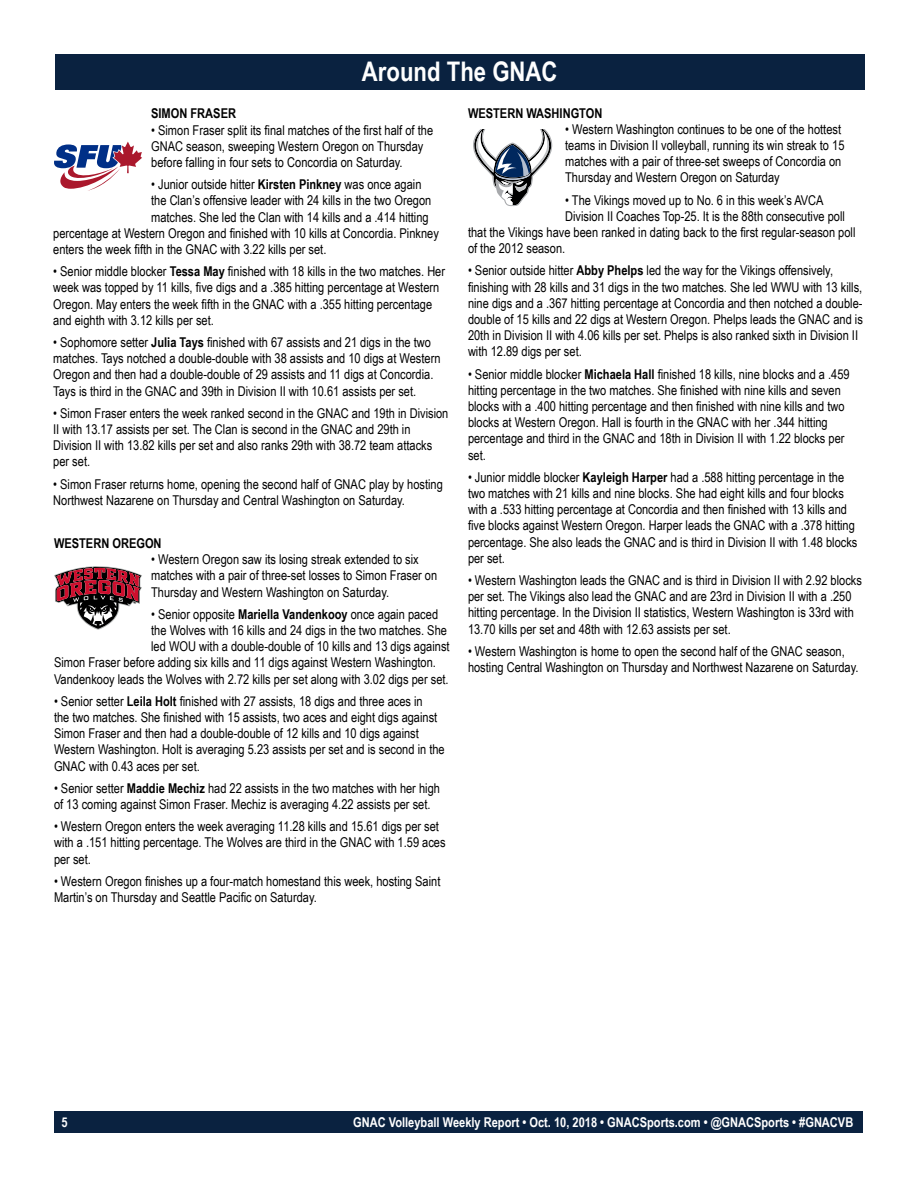
<style>
.page{position:relative;width:918px;height:1188px;background:#fff}
.page>*{position:absolute;margin:0;border:0;box-sizing:border-box;transform-origin:0 0}
.t1{font:700 27px "Arial Narrow";color:#fff}
.t2{font:13.5px/16.2px "Arial Narrow";color:#000}
.t3{font:700 13.5px "Arial Narrow";color:#fff}
.t4{font:700 13.5px "Arial Narrow";color:#000}
.s1{font-weight:700}
</style>
<div class="page">
<div style="left:55px;top:1111px;width:808px;height:22px;background:#0a2240"></div>
<div style="left:55px;top:54px;width:810px;height:36px;background:#0a2240"></div>
<svg style="left:54px;top:142px;width:88px;height:49px"></svg>
<svg style="left:54px;top:566px;width:88px;height:64px"></svg>
<svg style="left:473px;top:130px;width:80px;height:76px"></svg>
<h1 class="t1" style="left:362px;top:51px;width:197px">Around The GNAC</h1>
<p class="t4" style="left:151px;top:103px;width:86px">SIMON FRASER</p>
<p class="t2" style="left:151px;top:121px;width:283px">• Simon Fraser split its final matches of the first half of the<br>GNAC season, sweeping Western Oregon on Thursday before falling in four sets to Concordia on Saturday.</p>
<p class="t2" style="left:151px;top:176px;width:272px">• Junior outside hitter <span class="s1">Kirsten Pinkney</span> was once again</p>
<p class="t2" style="left:151px;top:192px;width:282px">the Clan’s offensive leader with 24 kills in the two Oregon</p>
<p class="t2" style="left:151px;top:208px;width:279px">matches. She led the Clan with 14 kills and a .414 hitting</p>
<p class="t2" style="left:53px;top:224px;width:387px">percentage at Western Oregon and finished with 10 kills at Concordia. Pinkney</p>
<p class="t2" style="left:53px;top:241px;width:275px">enters the week fifth in the GNAC with 3.22 kills per set.</p>
<p class="t2" style="left:53px;top:263px;width:393px">• Senior middle blocker <span class="s1">Tessa May</span> finished with 18 kills in the two matches. Her week was topped by 11 kills, five digs and a .385 hitting percentage at Western Oregon. May enters the week fifth in the GNAC with a .355 hitting percentage and eighth with 3.12 kills per set.</p>
<p class="t2" style="left:53px;top:334px;width:389px">• Sophomore setter <span class="s1">Julia Tays</span> finished with 67 assists and 21 digs in the two matches. Tays notched a double-double with 38 assists and 10 digs at Western Oregon and then had a double-double of 29 assists and 11 digs at Concordia.<br>Tays is third in the GNAC and 39th in Division II with 10.61 assists per set.</p>
<p class="t2" style="left:53px;top:404px;width:397px">• Simon Fraser enters the week ranked second in the GNAC and 19th in Division II with 13.17 assists per set. The Clan is second in the GNAC and 29th in Division II with 13.82 kills per set and also ranks 29th with 38.72 team attacks per set.</p>
<p class="t2" style="left:53px;top:475px;width:391px">• Simon Fraser returns home, opening the second half of GNAC play by hosting<br>Northwest Nazarene on Thursday and Central Washington on Saturday.</p>
<p class="t4" style="left:54px;top:533px;width:109px">WESTERN OREGON</p>
<p class="t2" style="left:151px;top:551px;width:288px">• Western Oregon saw its losing streak extended to six matches with a pair of three-set losses to Simon Fraser on<br>Thursday and Western Washington on Saturday.</p>
<p class="t2" style="left:151px;top:605px;width:288px">• Senior opposite <span class="s1">Mariella Vandenkooy</span> once again paced</p>
<p class="t2" style="left:151px;top:622px;width:297px">the Wolves with 16 kills and 24 digs in the two matches. She</p>
<p class="t2" style="left:151px;top:638px;width:300px">led WOU with a double-double of 10 kills and 13 digs against</p>
<p class="t2" style="left:54px;top:654px;width:383px">Simon Fraser before adding six kills and 11 digs against Western Washington.</p>
<p class="t2" style="left:54px;top:670px;width:396px">Vandenkooy leads the Wolves with 2.72 kills per set along with 3.02 digs per set.</p>
<p class="t2" style="left:54px;top:692px;width:392px">• Senior setter <span class="s1">Leila Holt</span> finished with 27 assists, 18 digs and three aces in<br>the two matches. She finished with 15 assists, two aces and eight digs against Simon Fraser and then had a double-double of 12 kills and 10 digs against Western Washington. Holt is averaging 5.23 assists per set and is second in the GNAC with 0.43 aces per set.</p>
<p class="t2" style="left:54px;top:779px;width:388px">• Senior setter <span class="s1">Maddie Mechiz</span> had 22 assists in the two matches with her high of 13 coming against Simon Fraser. Mechiz is averaging 4.22 assists per set.</p>
<p class="t2" style="left:54px;top:818px;width:393px">• Western Oregon enters the week averaging 11.28 kills and 15.61 digs per set with a .151 hitting percentage. The Wolves are third in the GNAC with 1.59 aces per set.</p>
<p class="t2" style="left:54px;top:872px;width:388px">• Western Oregon finishes up a four-match homestand this week, hosting Saint<br>Martin’s on Thursday and Seattle Pacific on Saturday.</p>
<p class="t4" style="left:468px;top:103px;width:136px">WESTERN WASHINGTON</p>
<p class="t2" style="left:565px;top:120px;width:281px">• Western Washington continues to be one of the hottest teams in Division II volleyball, running its win streak to 15 matches with a pair of three-set sweeps of Concordia on Thursday and Western Oregon on Saturday</p>
<p class="t2" style="left:565px;top:191px;width:260px">• The Vikings moved up to No. 6 in this week’s AVCA</p>
<p class="t2" style="left:565px;top:207px;width:281px">Division II Coaches Top-25. It is the 88th consecutive poll</p>
<p class="t2" style="left:468px;top:224px;width:389px">that the Vikings have been ranked in dating back to the first regular-season poll</p>
<p class="t2" style="left:468px;top:240px;width:99px">of the 2012 season.</p>
<p class="t2" style="left:468px;top:262px;width:396px">• Senior outside hitter <span class="s1">Abby Phelps</span> led the way for the Vikings offensively, finishing with 28 kills and 31 digs in the two matches. She led WWU with 13 kills, nine digs and a .367 hitting percentage at Concordia and then notched a double&shy;double of 15 kills and 22 digs at Western Oregon. Phelps leads the GNAC and is 20th in Division II with 4.06 kills per set. Phelps is also ranked sixth in Division II with 12.89 digs per set.</p>
<p class="t2" style="left:468px;top:365px;width:383px">• Senior middle blocker <span class="s1">Michaela Hall</span> finished 18 kills, nine blocks and a .459 hitting percentage in the two matches. She finished with nine kills and seven blocks with a .400 hitting percentage and then finished with nine kills and two blocks at Western Oregon. Hall is fourth in the GNAC with her .344 hitting percentage and third in the GNAC and 18th in Division II with 1.22 blocks per set.</p>
<p class="t2" style="left:468px;top:468px;width:391px">• Junior middle blocker <span class="s1">Kayleigh Harper</span> had a .588 hitting percentage in the two matches with 21 kills and nine blocks. She had eight kills and four blocks with a .533 hitting percentage at Concordia and then finished with 13 kills and five blocks against Western Oregon. Harper leads the GNAC with a .378 hitting percentage. She also leads the GNAC and is third in Division II with 1.48 blocks per set.</p>
<p class="t2" style="left:468px;top:572px;width:395px">• Western Washington leads the GNAC and is third in Division II with 2.92 blocks per set. The Vikings also lead the GNAC and are 23rd in Division II with a .250 hitting percentage. In the Division II statistics, Western Washington is 33rd with 13.70 kills per set and 48th with 12.63 assists per set.</p>
<p class="t2" style="left:468px;top:642px;width:392px">• Western Washington is home to open the second half of the GNAC season, hosting Central Washington on Thursday and Northwest Nazarene on Saturday.</p>
<p class="t3" style="left:61px;top:1112px;width:8px">5</p>
<p class="t3" style="left:353px;top:1112px;width:502px">GNAC Volleyball Weekly Report • Oct. 10, 2018 • GNACSports.com • @GNACSports • #GNACVB</p>
</div>
